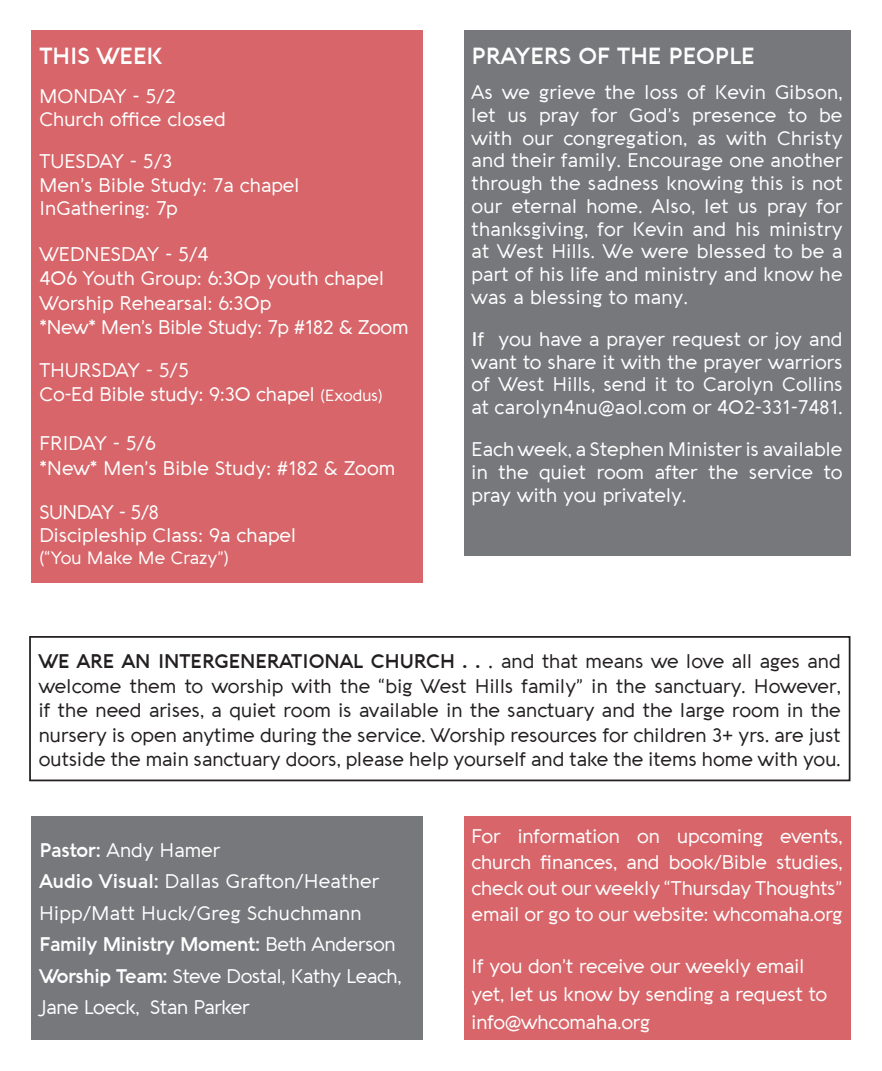
<style>
.page{position:relative;width:882px;height:1071px;background:#fff}
.page>*{position:absolute;margin:0;border:0;box-sizing:border-box;transform-origin:0 0}
.t1{font:600 22.75px "Aquawax";color:#fff}
.t2{font:19.25px/22.8px "Aquawax";color:#fff}
.t3{font:19.25px/24.5px "Aquawax";color:#231f20;text-align:justify}
.t4{font:17.5px "Aquawax";color:#fff}
.s1{font-size:15.75px}
.s2{font-weight:600}
.s3{font-weight:600;font-size:21px}
.s4{font-size:21px}
</style>
<div class="page">
<div style="left:32px;top:30px;width:391px;height:553px;background:#d76569"></div>
<div style="left:32px;top:816px;width:391px;height:224px;background:#77787c"></div>
<div style="left:464px;top:30px;width:386px;height:526px;background:#77787c"></div>
<div style="left:29px;top:636px;width:821px;height:145px;border:2px solid #231f20"></div>
<div style="left:464px;top:816px;width:386px;height:224px;background:#d76569"></div>
<p class="t1" style="left:39px;top:42px;width:124px">THIS WEEK</p>
<p class="t2" style="left:39px;top:85px;width:188px">MONDAY - 5/2<br>Church office closed</p>
<p class="t2" style="left:39px;top:150px;width:262px">TUESDAY - 5/3<br>Men’s Bible Study: 7a chapel<br>InGathering: 7p</p>
<p class="t2" style="left:39px;top:242px;width:371px;line-height:24.5px">WEDNESDAY - 5/4<br>406 Youth Group: 6:30p youth chapel<br>Worship Rehearsal: 6:30p<br>*New* Men’s Bible Study: 7p #182 &amp; Zoom</p>
<p class="t2" style="left:39px;top:358px;width:345px;line-height:24.5px">THURSDAY - 5/5<br>Co-Ed Bible study: 9:30 chapel <span class="s1">(Exodus)</span></p>
<p class="t2" style="left:39px;top:431px;width:358px;line-height:24.5px">FRIDAY - 5/6<br>*New* Men’s Bible Study: #182 &amp; Zoom</p>
<p class="t2" style="left:39px;top:501px;width:259px">SUNDAY - 5/8<br>Discipleship Class: 9a chapel</p>
<p class="t4" style="left:39px;top:548px;width:191px">(“You Make Me Crazy”)</p>
<p class="t1" style="left:472px;top:42px;width:285px">PRAYERS OF THE PEOPLE</p>
<p class="t2" style="left:472px;top:81px;width:373px;text-align:justify">As we grieve the loss of Kevin Gibson, let us pray for God’s presence to be with our congregation, as with Christy and their family. Encourage one another through the sadness knowing this is not our eternal home. Also, let us pray for thanksgiving, for Kevin and his ministry at West Hills. We were blessed to be a part of his life and ministry and know he was a blessing to many.</p>
<p class="t2" style="left:472px;top:328px;width:373px;text-align:justify"><span class="s2">I</span>f you have a prayer request or joy and want to share it with the prayer warriors of West Hills, send it to Carolyn Collins at carolyn4nu@aol.com or 402-331-7481.</p>
<p class="t2" style="left:472px;top:438px;width:373px;text-align:justify">Each week, a Stephen Minister is available in the quiet room after the service to pray with you privately.</p>
<p class="t3" style="left:39px;top:649px;width:804px"><span class="s2">WE ARE AN INTERGENERATIONAL CHURCH</span> <span class="s3">. .</span> <span class="s4">.</span> and that means we love all ages and welcome them to worship with the “big West Hills family” in the sanctuary. However, if the need arises, a quiet room is available in the sanctuary and the large room in the nursery is open anytime during the service. Worship resources for children 3+ yrs. are just outside the main sanctuary doors, please help yourself and take the items home with you.</p>
<p class="t2" style="left:39px;top:834px;width:364px;line-height:31.5px"><span class="s2">Pastor:</span> Andy Hamer<br><span class="s2">Audio Visual:</span> Dallas Grafton/Heather<br>Hipp/Matt Huck/Greg Schuchmann<br><span class="s2">Family Ministry Moment:</span> Beth Anderson<br><span class="s2">Worship Team:</span> Steve Dostal, Kathy Leach,<br>Jane Loeck, Stan Parker</p>
<p class="t2" style="left:472px;top:823px;width:373px;line-height:26.2px;text-align:justify">For information on upcoming events, church finances, and book/Bible studies, check out our weekly “Thursday Thoughts” email or go to our website: whcomaha.org</p>
<p class="t2" style="left:472px;top:952px;width:357px;line-height:28px">If you don’t receive our weekly email yet, let us know by sending a request to info@whcomaha.org</p>
</div>
